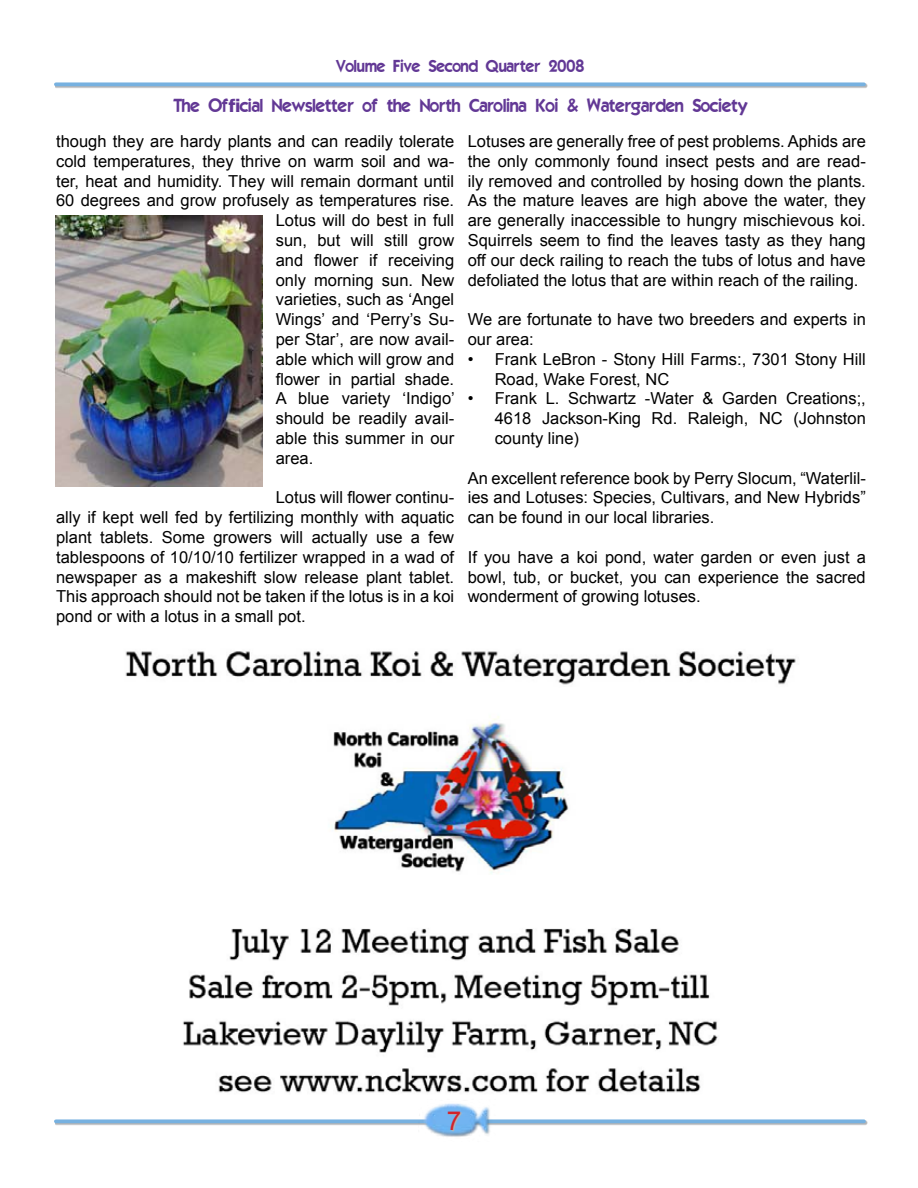
<style>
.page{position:relative;width:918px;height:1188px;background:#fff}
.page>*{position:absolute;margin:0;border:0;box-sizing:border-box;transform-origin:0 0}
.t1{font:26.1px "Arial";color:#d2232a}
.t2{font:18px "Elegance";color:#623895}
.t3{font:16.5px/19.8px "Arial";color:#000;text-align:justify}
.t4{font:16.5px "Elegance";color:#623895}
</style>
<div class="page">
<img style="left:55px;top:215px;width:207px;height:272px">
<img style="left:125px;top:651px;width:671px;height:442px">
<svg style="left:55px;top:84px;width:813px;height:4px;background:#b7bec5"></svg>
<svg style="left:56px;top:82px;width:808px;height:4px;background:#86bae3"></svg>
<svg style="left:55px;top:1121px;width:813px;height:4px"></svg>
<svg style="left:56px;top:1119px;width:808px;height:4px;background:#86b9e3"></svg>
<img style="left:418px;top:1091px;width:80px;height:46px">
<svg style="left:449px;top:1112px;width:63px;height:25px"></svg>
<p class="t4" style="left:336px;top:56px;width:250px">Volume Five Second Quarter 2008</p>
<p class="t2" style="left:174px;top:94px;width:575px">The Official Newsletter of the North Carolina Koi &amp; Watergarden Society</p>
<p class="t3" style="left:56px;top:131px;width:400px">though they are hardy plants and can readily tolerate</p>
<p class="t3" style="left:56px;top:151px;width:400px">cold temperatures, they thrive on warm soil and wa-</p>
<p class="t3" style="left:56px;top:171px;width:400px">ter, heat and humidity. They will remain dormant until</p>
<p class="t3" style="left:56px;top:191px;width:400px">60 degrees and grow profusely as temperatures rise.</p>
<p class="t3" style="left:276px;top:211px;width:180px">Lotus will do best in full</p>
<p class="t3" style="left:276px;top:230px;width:180px">sun, but will still grow</p>
<p class="t3" style="left:276px;top:250px;width:180px">and flower if receiving</p>
<p class="t3" style="left:276px;top:270px;width:180px">only morning sun. New</p>
<p class="t3" style="left:276px;top:290px;width:180px">varieties, such as ‘Angel</p>
<p class="t3" style="left:276px;top:310px;width:180px">Wings’ and ‘Perry’s Su-</p>
<p class="t3" style="left:276px;top:329px;width:180px">per Star’, are now avail-</p>
<p class="t3" style="left:276px;top:349px;width:180px">able which will grow and</p>
<p class="t3" style="left:276px;top:369px;width:180px">flower in partial shade.</p>
<p class="t3" style="left:276px;top:389px;width:181px">A blue variety ‘Indigo’</p>
<p class="t3" style="left:276px;top:409px;width:180px">should be readily avail-</p>
<p class="t3" style="left:276px;top:428px;width:180px">able this summer in our</p>
<p class="t3" style="left:276px;top:448px;width:39px">area.</p>
<p class="t3" style="left:56px;top:488px;width:400px;text-indent:220px">Lotus will flower continu&shy;ally if kept well fed by fertilizing monthly with aquatic plant tablets. Some growers will actually use a few tablespoons of 10/10/10 fertilizer wrapped in a wad of newspaper as a makeshift slow release plant tablet.<br>This approach should not be taken if the lotus is in a koi pond or with a lotus in a small pot.</p>
<p class="t3" style="left:468px;top:131px;width:400px">Lotuses are generally free of pest problems. Aphids are the only commonly found insect pests and are read&shy;ily removed and controlled by hosing down the plants.<br>As the mature leaves are high above the water, they are generally inaccessible to hungry mischievous koi.<br>Squirrels seem to find the leaves tasty as they hang off our deck railing to reach the tubs of lotus and have defoliated the lotus that are within reach of the railing.</p>
<p class="t3" style="left:468px;top:310px;width:400px">We are fortunate to have two breeders and experts in our area:</p>
<p class="t3" style="left:495px;top:349px;width:373px;text-indent:-27px">• Frank LeBron - Stony Hill Farms:, 7301 Stony Hill<br>Road, Wake Forest, NC</p>
<p class="t3" style="left:495px;top:389px;width:373px;text-indent:-27px">• Frank L. Schwartz -Water &amp; Garden Creations;, 4618 Jackson-King Rd. Raleigh, NC (Johnston county line)</p>
<p class="t3" style="left:468px;top:468px;width:400px">An excellent reference book by Perry Slocum, “Waterlil&shy;ies and Lotuses: Species, Cultivars, and New Hybrids” can be found in our local libraries.</p>
<p class="t3" style="left:468px;top:547px;width:400px">If you have a koi pond, water garden or even just a bowl, tub, or bucket, you can experience the sacred wonderment of growing lotuses.</p>
<h1 class="t1" style="left:447px;top:1106px;width:16px">7</h1>
</div>
